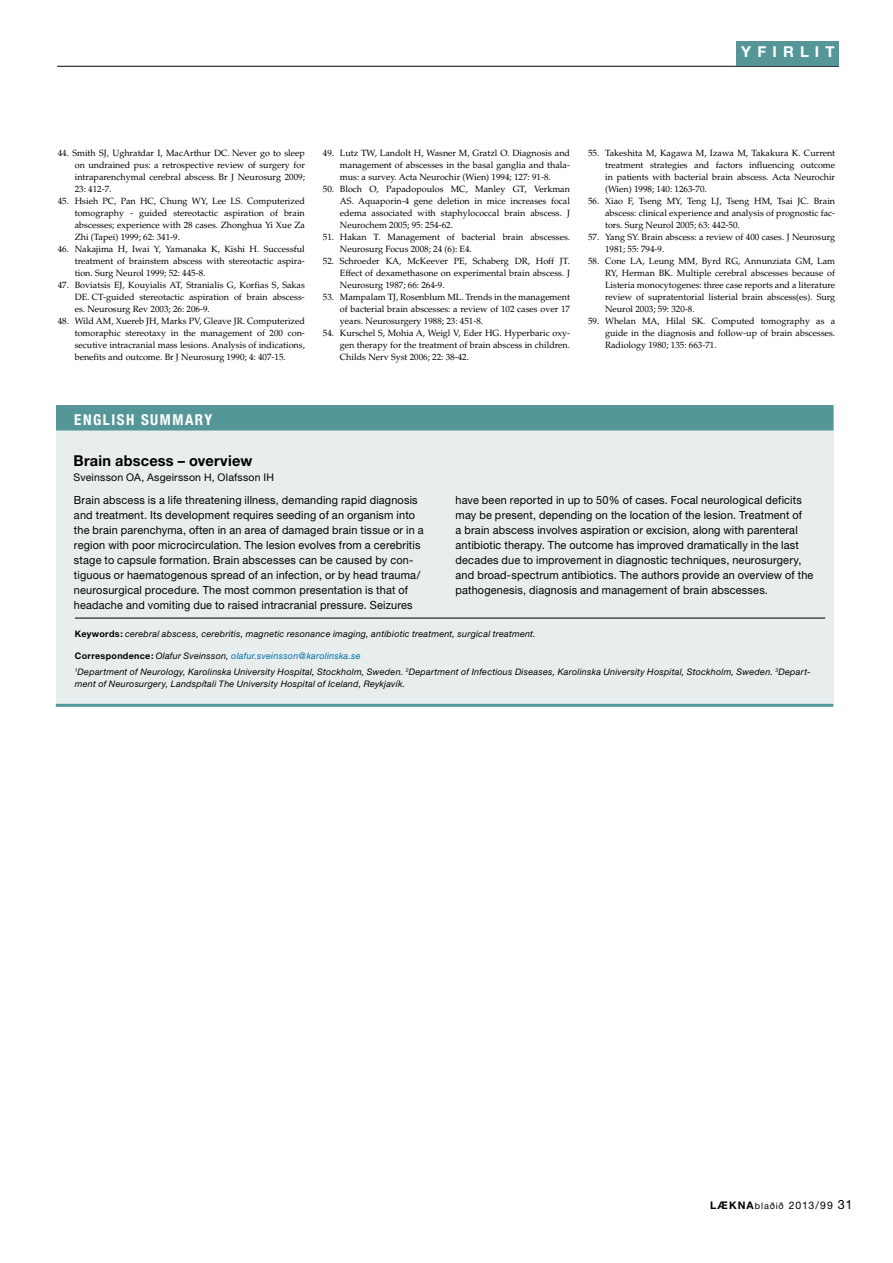
<style>
.page{position:relative;width:893px;height:1263px;background:#fff}
.page>*{position:absolute;margin:0;border:0;box-sizing:border-box;transform-origin:0 0}
.t1{font:700 15px "Helvetica Neue";letter-spacing:.015em;color:#000}
.t2{font:700 condensed 15px "Helvetica Neue";letter-spacing:.1em;color:#fff}
.t3{font:700 15px "Helvetica Neue";letter-spacing:.405em;color:#fff}
.t4{font:11.25px/15px "Helvetica Neue";letter-spacing:.015em;color:#000}
.t5{font:10.5px "Helvetica Neue";letter-spacing:.02em;color:#000}
.t6{font:9px/12px "Palatino";color:#000;text-align:justify}
.t7{font:italic 9px/16.2px "Helvetica Neue";letter-spacing:.025em;color:#000}
.s1{font-weight:700;font-style:normal}
.s2{color:#006eab}
.s3{font-weight:700}
.s4{font-size:9px}
.s5{font-size:12.75px}
</style>
<div class="page">
<div style="left:56px;top:430px;width:778px;height:275px;background:#e8eded"></div>
<div style="left:57px;top:406px;width:776px;height:24px;background:#559698"></div>
<div style="left:56px;top:405px;width:778px;height:25px;border:2px solid #559698"></div>
<hr style="left:75px;top:618px;width:750px;height:1px;background:#000">
<hr style="left:56px;top:704px;width:777px;height:3px;background:#559698">
<hr style="left:57px;top:66px;width:782px;height:1px;background:#000">
<div style="left:736px;top:41px;width:103px;height:25px;background:#559698"></div>
<h1 class="t3" style="left:741px;top:42px;width:95px">YFIRLIT</h1>
<p class="t6" style="left:75px;top:147px;width:232px;text-indent:-17px">44. Smith SJ, Ughratdar I, MacArthur DC. Never go to sleep on undrained pus: a retrospective review of surgery for intraparenchymal cerebral abscess. Br J Neurosurg 2009; 23: 412-7.</p>
<p class="t6" style="left:75px;top:195px;width:232px;text-indent:-17px">45. Hsieh PC, Pan HC, Chung WY, Lee LS. Computerized tomography - guided stereotactic aspiration of brain abscesses; experience with 28 cases. Zhonghua Yi Xue Za Zhi (Tapei) 1999; 62: 341-9.</p>
<p class="t6" style="left:75px;top:243px;width:232px;text-indent:-17px">46. Nakajima H, Iwai Y, Yamanaka K, Kishi H. Successful treatment of brainstem abscess with stereotactic aspira&shy;tion. Surg Neurol 1999; 52: 445-8.</p>
<p class="t6" style="left:75px;top:279px;width:232px;text-indent:-17px">47. Boviatsis EJ, Kouyialis AT, Stranialis G, Korfias S, Sakas DE. CT-guided stereotactic aspiration of brain abscess&shy;es. Neurosurg Rev 2003; 26: 206-9.</p>
<p class="t6" style="left:75px;top:315px;width:232px;text-indent:-17px">48. Wild AM, Xuereb JH, Marks PV, Gleave JR. Computerized tomoraphic stereotaxy in the management of 200 con&shy;secutive intracranial mass lesions. Analysis of indications, benefits and outcome. Br J Neurosurg 1990; 4: 407-15.</p>
<p class="t6" style="left:340px;top:147px;width:232px;text-indent:-17px">49. Lutz TW, Landolt H, Wasner M, Gratzl O. Diagnosis and management of abscesses in the basal ganglia and thala&shy;mus: a survey. Acta Neurochir (Wien) 1994; 127: 91-8.</p>
<p class="t6" style="left:340px;top:183px;width:232px;text-indent:-17px">50. Bloch O, Papadopoulos MC, Manley GT, Verkman AS. Aquaporin-4 gene deletion in mice increases focal edema associated with staphylococcal brain abscess. J Neurochem 2005; 95: 254-62.</p>
<p class="t6" style="left:340px;top:231px;width:232px;text-indent:-17px">51. Hakan T. Management of bacterial brain abscesses.<br>Neurosurg Focus 2008; 24 (6): E4.</p>
<p class="t6" style="left:340px;top:255px;width:232px;text-indent:-17px">52. Schroeder KA, McKeever PE, Schaberg DR, Hoff JT.<br>Effect of dexamethasone on experimental brain abscess. J Neurosurg 1987; 66: 264-9.</p>
<p class="t6" style="left:340px;top:291px;width:232px;text-indent:-17px">53. Mampalam TJ, Rosenblum ML. Trends in the management of bacterial brain abscesses: a review of 102 cases over 17 years. Neurosurgery 1988; 23: 451-8.</p>
<p class="t6" style="left:340px;top:327px;width:232px;text-indent:-17px">54. Kurschel S, Mohia A, Weigl V, Eder HG. Hyperbaric oxy&shy;gen therapy for the treatment of brain abscess in children.<br>Childs Nerv Syst 2006; 22: 38-42.</p>
<p class="t6" style="left:605px;top:147px;width:232px;text-indent:-17px">55. Takeshita M, Kagawa M, Izawa M, Takakura K. Current treatment strategies and factors influencing outcome in patients with bacterial brain abscess. Acta Neurochir (Wien) 1998; 140: 1263-70.</p>
<p class="t6" style="left:605px;top:195px;width:232px;text-indent:-17px">56. Xiao F, Tseng MY, Teng LJ, Tseng HM, Tsai JC. Brain abscess: clinical experience and analysis of prognostic fac&shy;tors. Surg Neurol 2005; 63: 442-50.</p>
<p class="t6" style="left:605px;top:231px;width:232px;text-indent:-17px">57. Yang SY. Brain abscess: a review of 400 cases. J Neurosurg<br>1981; 55: 794-9.</p>
<p class="t6" style="left:605px;top:255px;width:232px;text-indent:-17px">58. Cone LA, Leung MM, Byrd RG, Annunziata GM, Lam RY, Herman BK. Multiple cerebral abscesses because of Listeria monocytogenes: three case reports and a literature review of supratentorial listerial brain abscess(es). Surg Neurol 2003; 59: 320-8.</p>
<p class="t6" style="left:605px;top:315px;width:232px;text-indent:-17px">59. Whelan MA, Hilal SK. Computed tomography as a guide in the diagnosis and follow-up of brain abscesses.<br>Radiology 1980; 135: 663-71.</p>
<h1 class="t2" style="left:74px;top:411px;width:139px">ENGLISH SUMMARY</h1>
<h1 class="t1" style="left:74px;top:451px;width:180px">B rain abscess – overview</h1>
<p class="t5" style="left:74px;top:471px;width:202px">Sveinsson OA, Asgeirsson H, Olafsson IH</p>
<p class="t4" style="left:74px;top:492px;width:351px">Brain abscess is a life threatening illness, demanding rapid diagnosis and treatment. Its development requires seeding of an organism into the brain parenchyma, often in an area of damaged brain tissue or in a region with poor microcirculation. The lesion evolves from a cerebritis stage to capsule formation. Brain abscesses can be caused by con&shy;tiguous or haematogenous spread of an infection, or by head trauma/ neurosurgical procedure. The most common presentation is that of headache and vomiting due to raised intracranial pressure. Seizures</p>
<p class="t4" style="left:456px;top:492px;width:359px">have been reported in up to 50% of cases. Focal neurological deficits may be present, depending on the location of the lesion. Treatment of<br>a brain abscess involves aspiration or excision, along with parenteral antibiotic therapy. The outcome has improved dramatically in the last decades due to improvement in diagnostic techniques, neurosurgery, and broad-spectrum antibiotics. The authors provide an overview of the pathogenesis, diagnosis and management of brain abscesses.</p>
<p class="t7" style="left:75px;top:625px;width:462px"><span class="s1">Keywords:</span> cerebral abscess, cerebritis, magnetic resonance imaging, antibiotic treatment, surgical treatment.</p>
<p class="t7" style="left:75px;top:647px;width:737px"><span class="s1">Correspondence:</span> Olafur Sveinsson, <span class="s2">olafur.sveinsson@karolinska.se<br></span><sup>1</sup>Department of Neurology, Karolinska University Hospital, Stockholm, Sweden. <sup>2</sup>Department of Infectious Diseases, Karolinska University Hospital, Stockholm, Sweden. <sup>3</sup>Depart-</p>
<p class="t7" style="left:75px;top:676px;width:332px">ment of Neurosurgery, Landspítali The University Hospital of Iceland, Reykjavík.</p>
<p class="t5" style="left:710px;top:1199px;width:144px"><span class="s3">LÆKNA</span><span class="s4">blaðið</span> 2013/99 <span class="s5">31</span></p>
</div>
